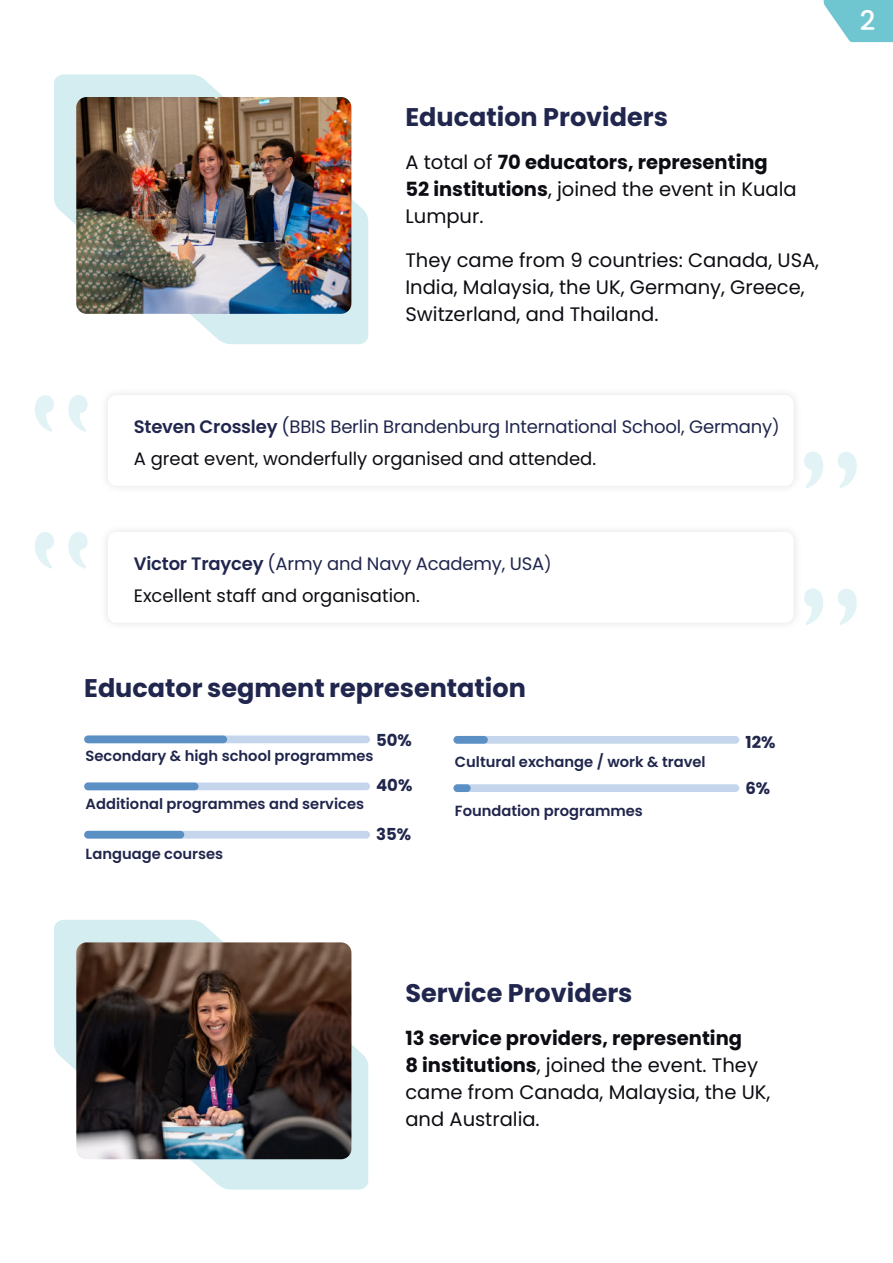
<style>
.page{position:relative;width:893px;height:1263px;background:#fff}
.page>*{position:absolute;margin:0;border:0;box-sizing:border-box;transform-origin:0 0}
.t1{font:500 27px "Poppins";color:#fff}
.t2{font:700 25.5px "Poppins";color:#20264d}
.t3{font:19.5px/27px "Poppins";color:#0c0d13}
.t4{font:700 19.5px/27px "Poppins";color:#0c0d13}
.t5{font:18px "Poppins";letter-spacing:-.01em;color:#20264d}
.t6{font:18px "Poppins";color:#0c0d13}
.t7{font:700 16.5px "Poppins";color:#20264c}
.t8{font:600 14.7px "Poppins";color:#20264c}
.s1{font-weight:400}
.s2{font-weight:600}
.s3{font-size:16.5px}
.s4{font-weight:700}
</style>
<div class="page">
<svg style="left:824px;top:0;width:69px;height:42px"></svg>
<svg style="left:54px;top:74px;width:170px;height:151px;background:#d7eef1"></svg>
<svg style="left:190px;top:106px;width:178px;height:238px;fill:#d4edf0"></svg>
<img style="left:76px;top:97px;width:275px;height:217px">
<div style="left:99px;top:386px;width:704px;height:109px;background:#fbfbfb"></div>
<div style="left:108px;top:395px;width:686px;height:91px;background:#fff;border-radius:9px"></div>
<svg style="left:35px;top:395px;width:53px;height:37px"></svg>
<svg style="left:804px;top:452px;width:53px;height:37px"></svg>
<div style="left:84px;top:782px;width:286px;height:8px;background:#c5d5eb;border-radius:4px"></div>
<div style="left:84px;top:831px;width:286px;height:7px;background:#c5d5eb;border-radius:4px"></div>
<div style="left:84px;top:735px;width:286px;height:8px;background:#c5d5eb;border-radius:4px"></div>
<div style="left:84px;top:735px;width:143px;height:8px;background:#5b90c5;border-radius:4px"></div>
<div style="left:84px;top:782px;width:115px;height:8px;background:#5b90c5;border-radius:4px"></div>
<div style="left:453px;top:736px;width:286px;height:8px;background:#c5d5eb;border-radius:4px"></div>
<div style="left:453px;top:736px;width:35px;height:8px;background:#5b90c5;border-radius:4px"></div>
<div style="left:453px;top:784px;width:286px;height:8px;background:#c5d5eb;border-radius:4px"></div>
<div style="left:453px;top:784px;width:18px;height:8px;background:#5b90c5;border-radius:4px"></div>
<div style="left:84px;top:831px;width:100px;height:7px;background:#5b90c5;border-radius:4px"></div>
<svg style="left:54px;top:920px;width:169px;height:150px;background:#d7eef1"></svg>
<svg style="left:103px;top:951px;width:265px;height:238px;fill:#d4edf0"></svg>
<img style="left:76px;top:942px;width:275px;height:217px">
<div style="left:99px;top:523px;width:704px;height:109px;background:#fbfbfb"></div>
<div style="left:108px;top:532px;width:686px;height:91px;background:#fff;border-radius:9px"></div>
<svg style="left:35px;top:532px;width:53px;height:37px"></svg>
<svg style="left:804px;top:588px;width:53px;height:37px"></svg>
<h2 class="t2" style="left:405px;top:106px;width:264px">Education Providers</h2>
<p class="t4" style="left:405px;top:151px;width:393px"><span class="s1">A total of</span> 70 educators, representing<br>52 institutions<span class="s1">, joined the event in Kuala<br>Lumpur.</span></p>
<p class="t3" style="left:405px;top:247px;width:415px">They came from 9 countries: Canada, USA,<br>India, Malaysia, the UK, Germany, Greece,<br>Switzerland, and Thailand.</p>
<p class="t5" style="left:134px;top:417px;width:647px"><span class="s2">Steven Crossley</span> (BBIS Berlin Brandenburg International School, Germany<span class="s3">)</span></p>
<p class="t6" style="left:134px;top:448px;width:464px">A great event, wonderfully organised and attended.</p>
<p class="t5" style="left:134px;top:553px;width:419px"><span class="s2">Victor Traycey</span> (Army and Navy Academy, USA<span class="s3">)</span></p>
<p class="t6" style="left:134px;top:585px;width:288px">Excellent staff and organisation.</p>
<h2 class="t2" style="left:84px;top:677px;width:443px">Educator segment representation</h2>
<p class="t7" style="left:376px;top:733px;width:37px">50%</p>
<p class="t7" style="left:376px;top:777px;width:38px">40%</p>
<p class="t7" style="left:376px;top:827px;width:37px">35%</p>
<p class="t8" style="left:86px;top:747px;width:290px">Secondary &amp; high school programmes</p>
<p class="t8" style="left:86px;top:795px;width:280px">Additional programmes and services</p>
<p class="t8" style="left:86px;top:845px;width:139px">Language courses</p>
<p class="t8" style="left:455px;top:753px;width:252px">Cultural exchange / work &amp; travel</p>
<p class="t8" style="left:455px;top:802px;width:189px">Foundation programmes</p>
<p class="t7" style="left:745px;top:735px;width:31px">12%</p>
<p class="t7" style="left:745px;top:781px;width:26px">6%</p>
<h1 class="t1" style="left:860px;top:10px;width:17px">2</h1>
<h2 class="t2" style="left:405px;top:981px;width:229px">Service Providers</h2>
<p class="t3" style="left:405px;top:1024px;width:366px"><span class="s4">13 service providers, representing<br>8 institutions</span>, joined the event. They came from Canada, Malaysia, the UK, and Australia.</p>
</div>
